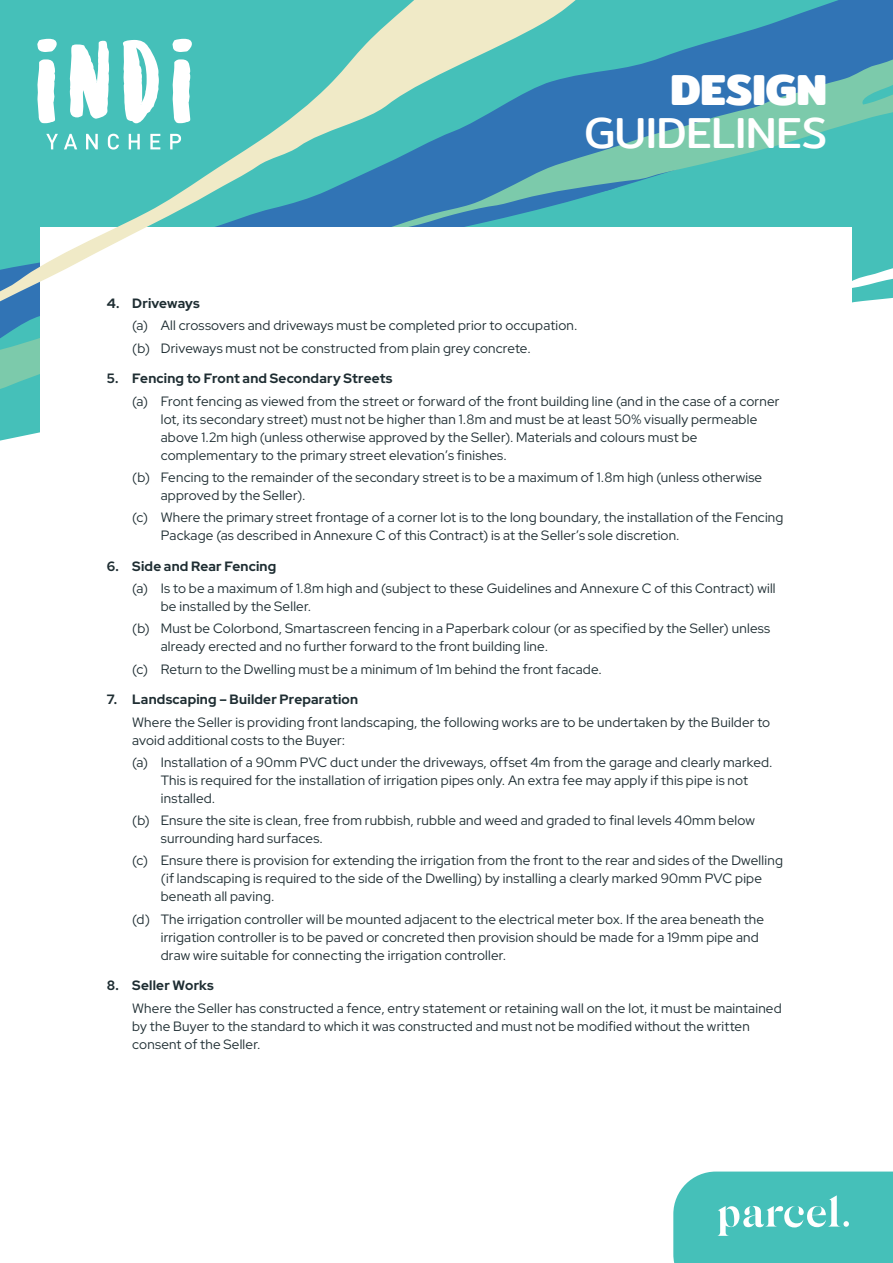
<style>
.page{position:relative;width:893px;height:1263px;background:#fff}
.page>*{position:absolute;margin:0;border:0;box-sizing:border-box;transform-origin:0 0}
.t1{font:43.5px "Mitr";color:#fff}
.t2{font:700 43.5px "Mitr";color:#fff}
.t3{font:13.5px/18px "Red Hat Display";letter-spacing:.015em;color:#1e2d32}
.t4{font:700 13.5px "Red Hat Display";letter-spacing:.015em;color:#1e2d32}
</style>
<div class="page">
<svg style="left:673px;top:1171px;width:220px;height:92px;background:#56c5bf"></svg>
<svg style="left:0;top:34px;width:893px;height:356px;background:#69bfbf"></svg>
<div style="left:41px;top:228px;width:811px;height:875px;background:#fff"></div>
<svg style="left:0;top:0;width:800px;height:314px"></svg>
<svg style="left:37px;top:39px;width:155px;height:84px"></svg>
<svg style="left:46px;top:134px;width:12px;height:15px"></svg>
<svg style="left:64px;top:134px;width:13px;height:15px"></svg>
<svg style="left:86px;top:134px;width:12px;height:15px"></svg>
<svg style="left:108px;top:134px;width:11px;height:16px"></svg>
<svg style="left:129px;top:134px;width:11px;height:15px"></svg>
<svg style="left:150px;top:134px;width:10px;height:15px"></svg>
<svg style="left:170px;top:134px;width:11px;height:15px"></svg>
<h1 class="t2" style="left:670px;top:56px;width:158px">DESIGN</h1>
<h1 class="t1" style="left:584px;top:101px;width:244px">GUIDELINES</h1>
<p class="t4" style="left:107px;top:295px;width:94px">4. Driveways</p>
<p class="t3" style="left:132px;top:314px;width:447px;line-height:22.2px">(a) All crossovers and driveways must be completed prior to occupation. (b) Driveways must not be constructed from plain grey concrete.</p>
<p class="t4" style="left:107px;top:370px;width:287px">5. Fencing to Front and Secondary Streets</p>
<p class="t3" style="left:161px;top:392px;width:620px;text-indent:-28px">(a) Front fencing as viewed from the street or forward of the front building line (and in the case of a corner lot, its secondary street) must not be higher than 1.8m and must be at least 50% visually permeable above 1.2m high (unless otherwise approved by the Seller). Materials and colours must be complementary to the primary street elevation’s finishes.</p>
<p class="t3" style="left:161px;top:468px;width:603px;text-indent:-28px">(b) Fencing to the remainder of the secondary street is to be a maximum of 1.8m high (unless otherwise approved by the Seller).</p>
<p class="t3" style="left:161px;top:508px;width:624px;text-indent:-28px">(c) Where the primary street frontage of a corner lot is to the long boundary, the installation of the Fencing<br>Package (as described in Annexure C of this Contract) is at the Seller’s sole discretion.</p>
<p class="t4" style="left:107px;top:557px;width:171px">6. Side and Rear Fencing</p>
<p class="t3" style="left:161px;top:579px;width:616px;text-indent:-28px">(a) Is to be a maximum of 1.8m high and (subject to these Guidelines and Annexure C of this Contract) will be installed by the Seller.</p>
<p class="t3" style="left:161px;top:619px;width:611px;text-indent:-28px">(b) Must be Colorbond, Smartascreen fencing in a Paperbark colour (or as specified by the Seller) unless already erected and no further forward to the front building line.</p>
<p class="t3" style="left:132px;top:660px;width:471px">(c) Return to the Dwelling must be a minimum of 1m behind the front facade.</p>
<p class="t4" style="left:107px;top:691px;width:253px">7. Landscaping – Builder Preparation</p>
<p class="t3" style="left:132px;top:713px;width:639px">Where the Seller is providing front landscaping, the following works are to be undertaken by the Builder to avoid additional costs to the Buyer:</p>
<p class="t3" style="left:161px;top:753px;width:613px;text-indent:-28px">(a) Installation of a 90mm PVC duct under the driveways, offset 4m from the garage and clearly marked.<br>This is required for the installation of irrigation pipes only. An extra fee may apply if this pipe is not installed.</p>
<p class="t3" style="left:161px;top:811px;width:596px;text-indent:-28px">(b) Ensure the site is clean, free from rubbish, rubble and weed and graded to final levels 40mm below surrounding hard surfaces.</p>
<p class="t3" style="left:161px;top:851px;width:624px;text-indent:-28px">(c) Ensure there is provision for extending the irrigation from the front to the rear and sides of the Dwelling (if landscaping is required to the side of the Dwelling) by installing a clearly marked 90mm PVC pipe beneath all paving.</p>
<p class="t3" style="left:161px;top:910px;width:605px;text-indent:-28px">(d) The irrigation controller will be mounted adjacent to the electrical meter box. If the area beneath the irrigation controller is to be paved or concreted then provision should be made for a 19mm pipe and draw wire suitable for connecting the irrigation controller.</p>
<p class="t4" style="left:107px;top:977px;width:109px">8. Seller Works</p>
<p class="t3" style="left:132px;top:998px;width:651px">Where the Seller has constructed a fence, entry statement or retaining wall on the lot, it must be maintained by the Buyer to the standard to which it was constructed and must not be modified without the written consent of the Seller.</p>
</div>
